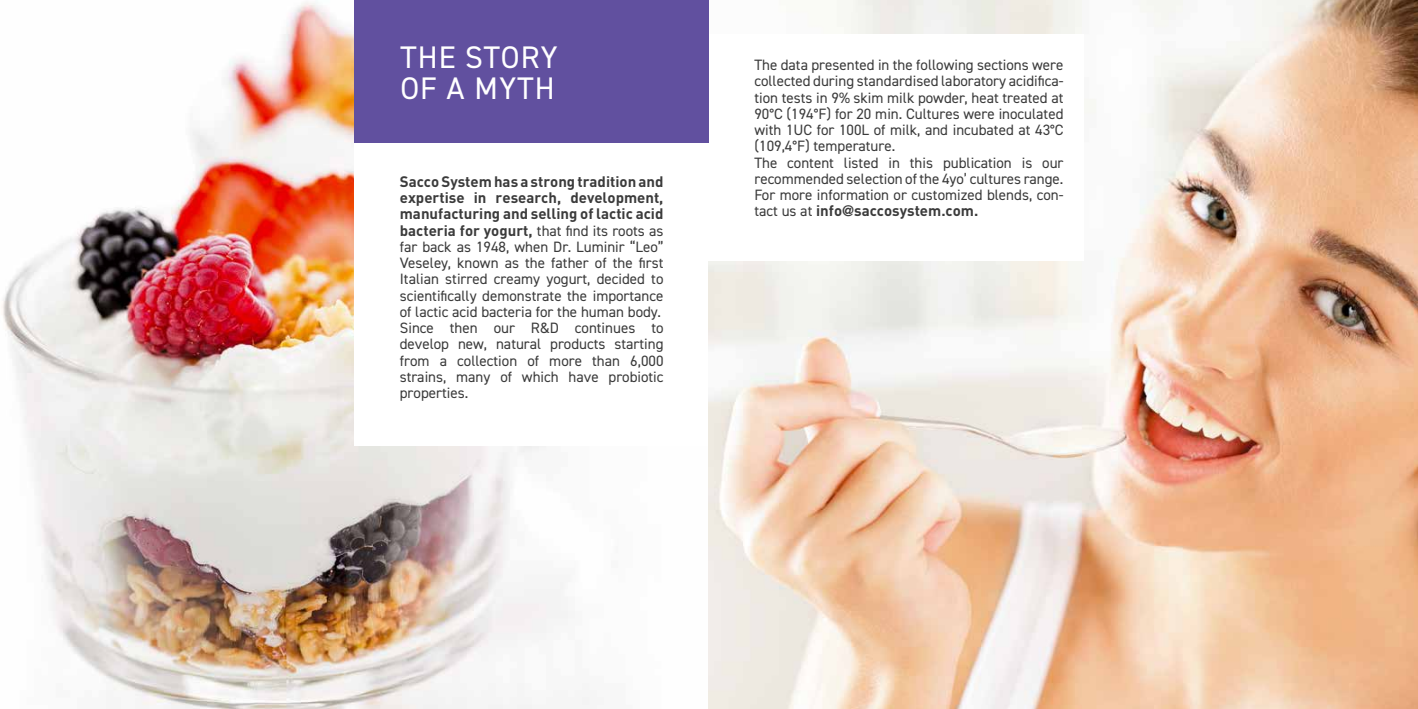
<style>
.page{position:relative;width:1418px;height:709px;background:#fff}
.page>*{position:absolute;margin:0;border:0;box-sizing:border-box;transform-origin:0 0}
.t1{font:31.25px/31.2px "DIN2014";letter-spacing:.035em;color:#fff}
.t2{font:15px/16.2px "DIN2014";color:#3b3b3b}
.t3{font:700 15px/16.2px "DIN";color:#3b3b3b;text-align:justify}
.s1{font-family:"DIN2014";font-weight:400}
.s2{font-family:"Helvetica Greek"}
</style>
<div class="page">
<img style="left:2px;top:0;width:1415px;height:709px">
<div style="left:354px;top:0;width:355px;height:445px;background:#fff"></div>
<div style="left:700px;top:34px;width:383px;height:226px;background:#fff"></div>
<div style="left:354px;top:0;width:355px;height:143px;background:#61509f"></div>
<h1 class="t1" style="left:400px;top:41px;width:159px">THE STORY<br>OF A MYTH</h1>
<p class="t3" style="left:400px;top:173px;width:265px">Sacco System has a strong tradition and expertise in research, development, manufacturing and selling of lactic acid bacteria for yogurt, <span class="s1">that find its roots as</span></p>
<p class="t2" style="left:400px;top:238px;width:265px">far back as 1948, when Dr. Luminir “Leo” Veseley, known as the father of the first Italian stirred creamy yogurt, decided to scientifically demonstrate the importance of lactic acid bacteria for the human body.<br>Since then our R&amp;D continues to develop new, natural products starting from a collection of more than 6,000 strains, many of which have probiotic properties.</p>
<p class="t2" style="left:754px;top:57px;width:310px">The data presented in the following sections were collected during standardised laboratory acidifica&shy;tion tests in 9% skim milk powder, heat treated at 90°C (194°F) for 20 min. Cultures were inoculated with 1UC for 100L of milk, and incubated at 43°C (109,4°F) temperature.<br>The content listed in this publication is our recommended selection of the 4yo’ cultures range.<br>For more information or customized blends, con-</p>
<p class="t3" style="left:754px;top:202px;width:225px"><span class="s1">tact us at</span> info<span class="s2">@</span>saccosystem.com.</p>
</div>
